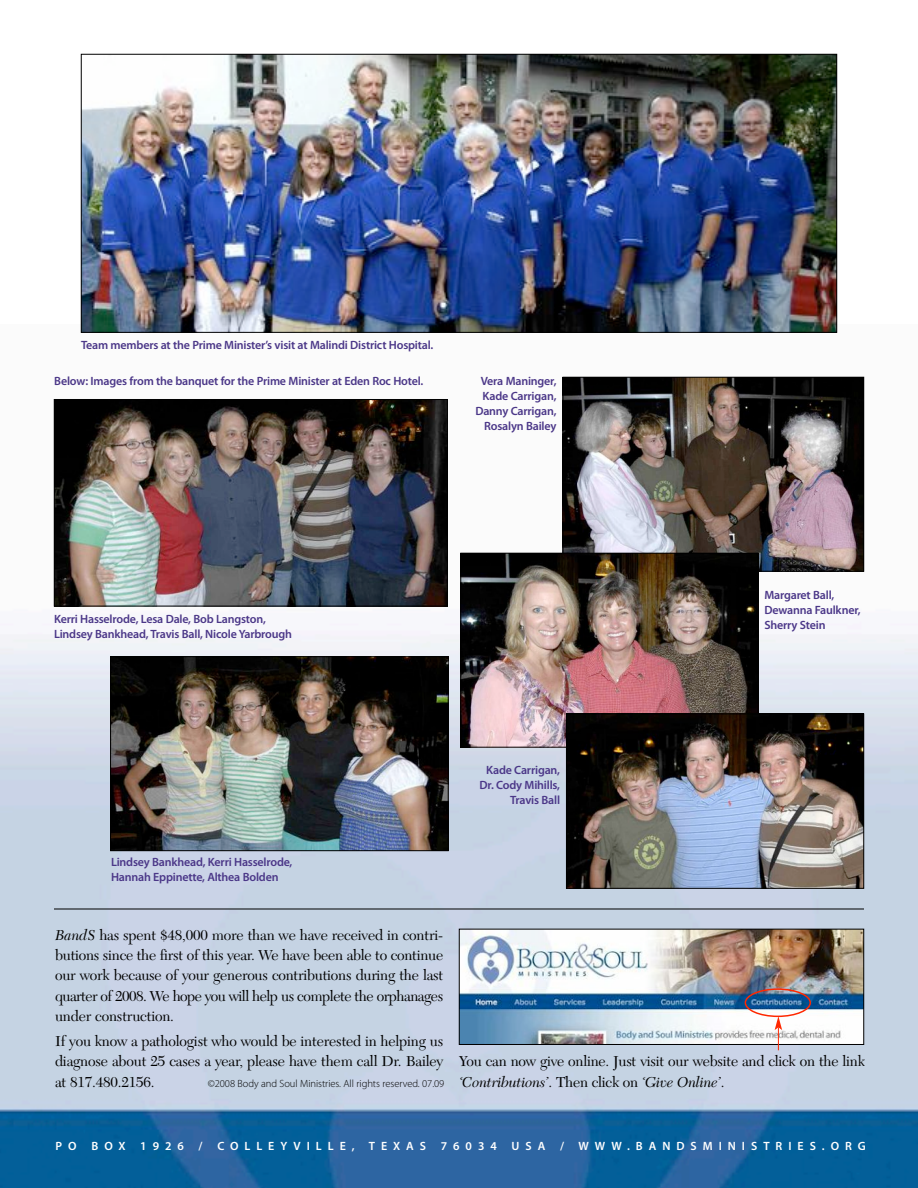
<style>
.page{position:relative;width:918px;height:1188px;background:#fff}
.page>*{position:absolute;margin:0;border:0;box-sizing:border-box;transform-origin:0 0}
.t1{font:15px/20.4px "New Caledonia";letter-spacing:-.015em;color:#000;text-align:justify}
.t2{font:600 12px/15px "Myriad Pro";letter-spacing:-.015em;color:#4b3788}
.t3{font:600 12px "Myriad Pro";letter-spacing:.5em;color:#fff}
.t4{font:300 10.5px "Myriad Pro";letter-spacing:-.005em;color:#000}
.s1{font-style:italic}
.s2{font-family:"New Caledonia";font-weight:400;font-style:italic;font-size:15px}
.s3{font-family:"New Caledonia";font-weight:400;font-size:15px}
</style>
<div class="page">
<img style="left:0;top:324px;width:918px;height:864px">
<img style="left:461px;top:931px;width:401px;height:112px">
<div style="left:459px;top:929px;width:405px;height:116px;border:1px solid #000"></div>
<hr style="left:54px;top:909px;width:810px;height:1px;background:#000">
<img style="left:83px;top:56px;width:752px;height:275px">
<img style="left:56px;top:401px;width:390px;height:203px">
<div style="left:54px;top:399px;width:394px;height:207px;border:1px solid #000"></div>
<img style="left:565px;top:379px;width:297px;height:191px">
<div style="left:563px;top:377px;width:301px;height:195px;border:1px solid #000"></div>
<img style="left:112px;top:658px;width:335px;height:191px">
<div style="left:110px;top:656px;width:339px;height:195px;border:1px solid #000"></div>
<img style="left:462px;top:555px;width:294px;height:190px">
<div style="left:460px;top:553px;width:298px;height:194px;border:1px solid #000"></div>
<img style="left:568px;top:716px;width:294px;height:171px">
<div style="left:566px;top:714px;width:298px;height:175px;border:1px solid #000"></div>
<img style="left:745px;top:988px;width:66px;height:62px">
<p class="t2" style="left:81px;top:338px;width:354px">Team members at the Prime Minister’s visit at Malindi District Hospital.</p>
<p class="t2" style="left:54px;top:373px;width:371px">Below: Images from the banquet for the Prime Minister at Eden Roc Hotel.</p>
<p class="t2" style="left:475px;top:373px;width:83px;text-align:right">Vera Maninger,<br>Kade Carrigan,<br>Danny Carrigan,<br>Rosalyn Bailey</p>
<p class="t2" style="left:54px;top:611px;width:239px">Kerri Hasselrode, Lesa Dale, Bob Langston,<br>Lindsey Bankhead, Travis Ball, Nicole Yarbrough</p>
<p class="t2" style="left:111px;top:855px;width:183px">Lindsey Bankhead, Kerri Hasselrode,<br>Hannah Eppinette, Althea Bolden</p>
<p class="t2" style="left:480px;top:762px;width:82px;text-align:right">Kade Carrigan,<br>Dr. Cody Mihills,<br>Travis Ball</p>
<p class="t2" style="left:764px;top:587px;width:98px">Margaret Ball,<br>Dewanna Faulkner,<br>Sherry Stein</p>
<p class="t1" style="left:55px;top:925px;width:390px"><span class="s1">BandS</span> has spent $48,000 more than we have received in contri&shy;butions since the first of this year. We have been able to continue our work because of your generous contributions during the last quarter of 2008. We hope you will help us complete the orphanages under construction.</p>
<p class="t1" style="left:55px;top:1031px;width:390px">If you know a pathologist who would be interested in helping us diagnose about 25 cases a year, please have them call Dr. Bailey at 817.480.2156.</p>
<p class="t1" style="left:459px;top:1051px;width:407px">You can now give online. Just visit our website and click on the link</p>
<p class="t4" style="left:208px;top:1077px;width:518px">©2008 Body and Soul Ministries. All rights reserved. 07.09 <span class="s2">‘Contributions’</span><span class="s3">. Then click on</span> <span class="s2">‘Give Online’</span><span class="s3">.</span></p>
<p class="t3" style="left:56px;top:1139px;width:812px">PO BOX 1926 / COLLEYVILLE, TEXAS 76034 USA / WWW.BANDSMINISTRIES.ORG</p>
</div>
